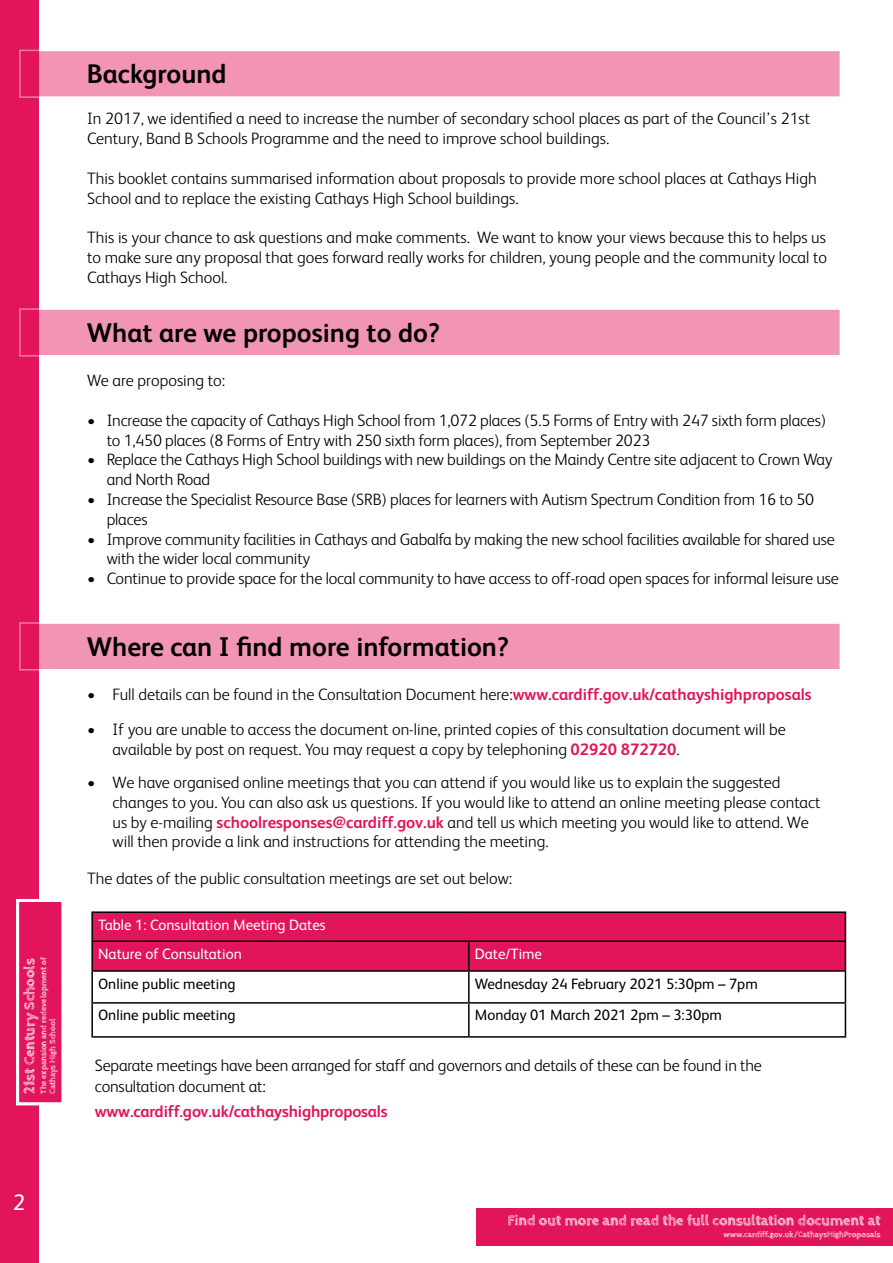
<style>
.page{position:relative;width:893px;height:1263px;background:#fff}
.page>*{position:absolute;margin:0;border:0;box-sizing:border-box;transform-origin:0 0}
.t1{font:700 27px "FS Albert";color:#000}
.t2{font:22.5px "FS Albert";color:#fff}
.t3{font:300 16.5px/19.8px "FS Albert";color:#000}
.t4{font:700 16.5px "FS Albert";letter-spacing:-.01em;color:#e2145b}
.t5{font:15px "FS Albert";color:#000}
.t6{font:15px/29px "FS Albert";color:#fff}
.t7{font:700 14.85px "Cabin Sketch";color:#fff}
.t8{font:700 8.4px/9px "Cabin Sketch";color:#fff}
.s1{font-weight:700;color:#e2145b}
</style>
<div class="page">
<div style="left:476px;top:1208px;width:417px;height:38px;background:#e2145b"></div>
<div style="left:0;top:0;width:39px;height:1263px;background:#e2145b"></div>
<div style="left:19px;top:50px;width:822px;height:48px;background:#f295b5;border:2px solid #fff"></div>
<div style="left:19px;top:622px;width:822px;height:48px;background:#f295b5;border:2px solid #fff"></div>
<div style="left:19px;top:308px;width:822px;height:49px;background:#f295b5;border:2px solid #fff"></div>
<hr style="left:91px;top:911px;width:378px;height:2px;background:#000">
<hr style="left:91px;top:913px;width:2px;height:27px;background:#000">
<hr style="left:469px;top:911px;width:377px;height:2px;background:#000">
<hr style="left:91px;top:940px;width:378px;height:2px;background:#000">
<hr style="left:91px;top:942px;width:2px;height:28px;background:#000">
<div style="left:92px;top:912px;width:754px;height:58px;background:#e2145b"></div>
<hr style="left:91px;top:970px;width:378px;height:2px;background:#000">
<hr style="left:91px;top:972px;width:2px;height:30px;background:#000">
<hr style="left:469px;top:970px;width:377px;height:2px;background:#000">
<hr style="left:468px;top:972px;width:2px;height:30px;background:#000">
<hr style="left:845px;top:972px;width:1px;height:30px;background:#000">
<hr style="left:91px;top:1002px;width:378px;height:2px;background:#000">
<hr style="left:91px;top:1004px;width:2px;height:32px;background:#000">
<hr style="left:469px;top:1002px;width:377px;height:2px;background:#000">
<hr style="left:468px;top:1004px;width:2px;height:32px;background:#000">
<hr style="left:845px;top:1004px;width:1px;height:32px;background:#000">
<hr style="left:91px;top:1036px;width:378px;height:2px;background:#000">
<hr style="left:469px;top:1036px;width:377px;height:2px;background:#000">
<div style="left:16px;top:899px;width:48px;height:206px;background:#e2145b;border:3px solid #fff"></div>
<p class="t7" style="left:21px;top:1094px;width:137px;rotate:-90deg">21st Century Schools</p>
<p class="t8" style="left:39px;top:1094px;width:138px;rotate:-90deg">The expansion and redevelopment of<br>Cathays High School</p>
<h1 class="t1" style="left:87px;top:56px;width:141px">Background</h1>
<p class="t3" style="left:87px;top:108px;width:724px">In 2017, we identified a need to increase the number of secondary school places as part of the Council’s 21st<br>Century, Band B Schools Programme and the need to improve school buildings.</p>
<p class="t3" style="left:87px;top:167px;width:731px">This booklet contains summarised information about proposals to provide more school places at Cathays High<br>School and to replace the existing Cathays High School buildings.</p>
<p class="t3" style="left:87px;top:227px;width:741px;text-align:justify">This is your chance to ask questions and make comments. We want to know your views because this to helps us to make sure any proposal that goes forward really works for children, young people and the community local to Cathays High School.</p>
<h1 class="t1" style="left:87px;top:314px;width:355px">What are we proposing to do?</h1>
<p class="t3" style="left:87px;top:370px;width:140px">We are proposing to:</p>
<p class="t3" style="left:107px;top:409px;width:721px;text-indent:-20px">• Increase the capacity of Cathays High School from 1,072 places (5.5 Forms of Entry with 247 sixth form places) to 1,450 places (8 Forms of Entry with 250 sixth form places), from September 2023</p>
<p class="t3" style="left:107px;top:449px;width:727px;text-indent:-20px">• Replace the Cathays High School buildings with new buildings on the Maindy Centre site adjacent to Crown Way and North Road</p>
<p class="t3" style="left:107px;top:489px;width:709px;text-indent:-20px">• Increase the Specialist Resource Base (SRB) places for learners with Autism Spectrum Condition from 16 to 50 places</p>
<p class="t3" style="left:107px;top:528px;width:730px;text-indent:-20px">• Improve community facilities in Cathays and Gabalfa by making the new school facilities available for shared use with the wider local community</p>
<p class="t3" style="left:87px;top:568px;width:753px">• Continue to provide space for the local community to have access to off-road open spaces for informal leisure use</p>
<h1 class="t1" style="left:87px;top:628px;width:424px">Where can I find more information?</h1>
<p class="t3" style="left:87px;top:684px;width:726px">• Full details can be found in the Consultation Document here:<span class="s1">www.cardiff.gov.uk/cathayshighproposals</span></p>
<p class="t3" style="left:113px;top:719px;width:675px;text-indent:-25px">• If you are unable to access the document on-line, printed copies of this consultation document will be available by post on request. You may request a copy by telephoning <span class="s1">02920 872720</span>.</p>
<p class="t3" style="left:113px;top:772px;width:709px;text-indent:-25px">• We have organised online meetings that you can attend if you would like us to explain the suggested changes to you. You can also ask us questions. If you would like to attend an online meeting please contact us by e-mailing <span class="s1">schoolresponses@cardiff.gov.uk</span> and tell us which meeting you would like to attend. We will then provide a link and instructions for attending the meeting.</p>
<p class="t3" style="left:87px;top:867px;width:427px">The dates of the public consultation meetings are set out below:</p>
<p class="t6" style="left:98px;top:909px;width:229px">Table 1: Consultation Meeting Dates<br>Nature of Consultation</p>
<p class="t6" style="left:475px;top:938px;width:69px">Date/Time</p>
<p class="t5" style="left:98px;top:973px;width:139px">Online public meeting</p>
<p class="t5" style="left:475px;top:973px;width:284px">Wednesday 24 February 2021 5:30pm – 7pm</p>
<p class="t5" style="left:98px;top:1005px;width:139px">Online public meeting</p>
<p class="t5" style="left:475px;top:1005px;width:249px">Monday 01 March 2021 2pm – 3:30pm</p>
<p class="t3" style="left:95px;top:1053px;width:669px;line-height:21px">Separate meetings have been arranged for staff and governors and details of these can be found in the consultation document at:</p>
<p class="t4" style="left:95px;top:1100px;width:294px">www.cardiff.gov.uk/cathayshighproposals</p>
<h2 class="t2" style="left:13px;top:1187px;width:14px">2</h2>
<p class="t7" style="left:508px;top:1212px;width:375px">Find out more and read the full consultation document at</p>
<p class="t8" style="left:723px;top:1230px;width:159px">www.cardiff.gov.uk/CathaysHighProposals</p>
</div>
